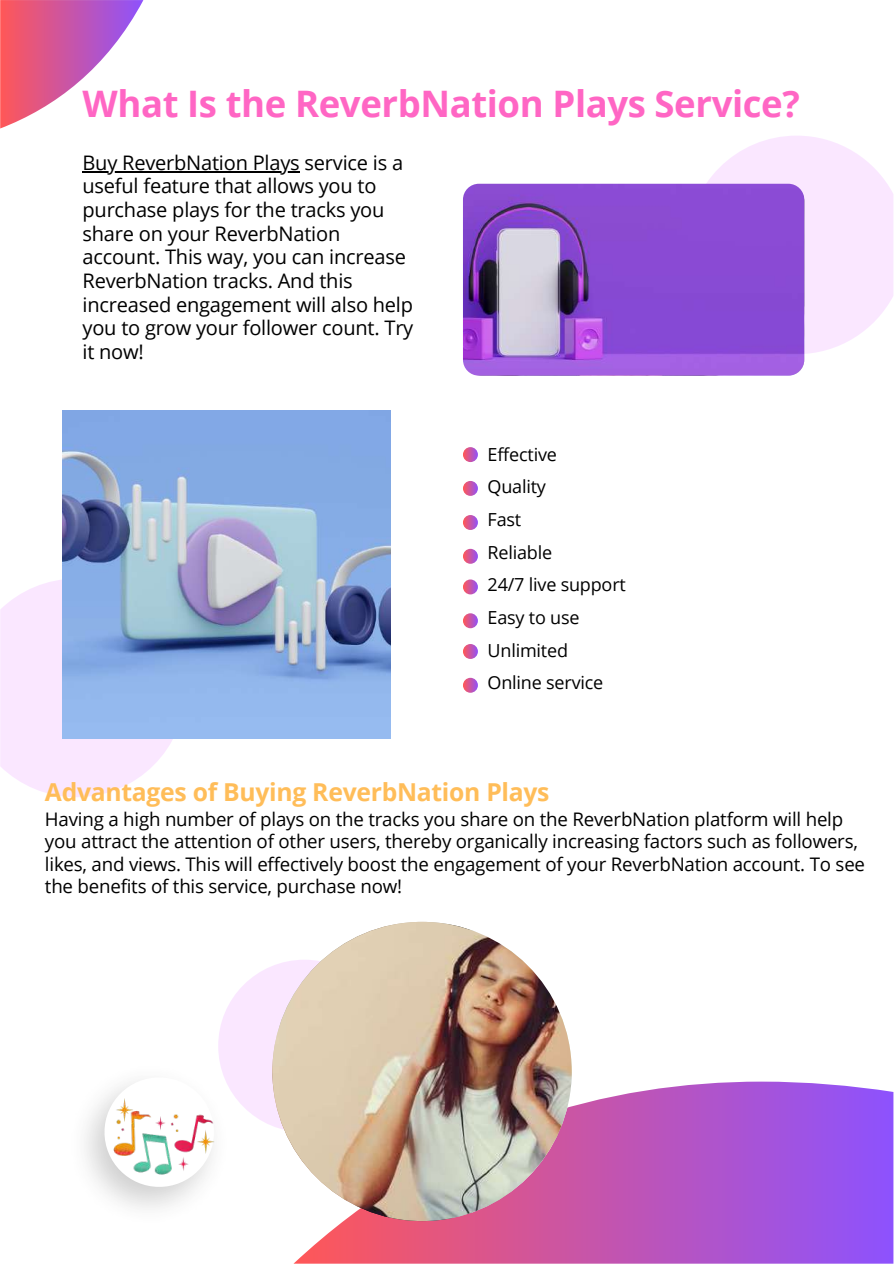
<style>
.page{position:relative;width:894px;height:1264px;background:#fff}
.page>*{position:absolute;margin:0;border:0;box-sizing:border-box;transform-origin:0 0}
.t1{font:700 36.45px "Open Sans";letter-spacing:-.01em;color:#ff66c4}
.t2{font:700 24.75px "Open Sans";letter-spacing:-.01em;color:#ffbd59}
.t3{font:20.1px/23.7px "Open Sans";letter-spacing:-.01em;color:#000}
.t4{font:18.75px/22.5px "Open Sans";letter-spacing:-.01em;color:#000}
.t5{font:18px/32.7px "Open Sans";letter-spacing:-.01em;color:#000}
</style>
<div class="page">
<svg style="left:293px;top:1081px;width:600px;height:182px"></svg>
<svg style="left:0;top:0;width:143px;height:128px"></svg>
<svg style="left:687px;top:136px;width:206px;height:218px;fill:#fae7ff"></svg>
<svg style="left:0;top:580px;width:186px;height:217px;fill:#fae7ff"></svg>
<svg style="left:218px;top:960px;width:101px;height:171px;fill:#fae7ff"></svg>
<img style="left:85px;top:1057px;width:151px;height:151px">
<svg style="left:104px;top:1077px;width:110px;height:109px"></svg>
<svg style="left:463px;top:447px;width:15px;height:15px"></svg>
<svg style="left:463px;top:515px;width:15px;height:15px"></svg>
<svg style="left:463px;top:579px;width:15px;height:15px"></svg>
<svg style="left:463px;top:644px;width:15px;height:15px"></svg>
<svg style="left:463px;top:481px;width:15px;height:15px"></svg>
<svg style="left:463px;top:549px;width:15px;height:15px"></svg>
<svg style="left:463px;top:613px;width:15px;height:15px"></svg>
<svg style="left:463px;top:677px;width:15px;height:15px"></svg>
<hr style="left:82px;top:171px;width:217px;height:1px;background:#000">
<img style="left:463px;top:184px;width:340px;height:191px">
<img style="left:63px;top:410px;width:327px;height:328px">
<img style="left:272px;top:921px;width:299px;height:299px;border-radius:50%">
<img style="left:107px;top:1090px;width:114px;height:91px">
<h1 class="t1" style="left:82px;top:78px;width:718px">What Is the ReverbNation Plays Service?</h1>
<p class="t3" style="left:82px;top:150px;width:332px">Buy ReverbNation Plays service is a useful feature that allows you to purchase plays for the tracks you share on your ReverbNation account. This way, you can increase<br>ReverbNation tracks. And this increased engagement will also help you to grow your follower count. Try it now!</p>
<p class="t5" style="left:487px;top:437px;width:140px">Effective<br>Quality<br>Fast<br>Reliable<br>24/7 live support<br>Easy to use<br>Unlimited<br>Online service</p>
<h2 class="t2" style="left:45px;top:774px;width:506px">Advantages of Buying ReverbNation Plays</h2>
<p class="t4" style="left:45px;top:807px;width:821px">Having a high number of plays on the tracks you share on the ReverbNation platform will help you attract the attention of other users, thereby organically increasing factors such as followers, likes, and views. This will effectively boost the engagement of your ReverbNation account. To see the benefits of this service, purchase now!</p>
</div>
